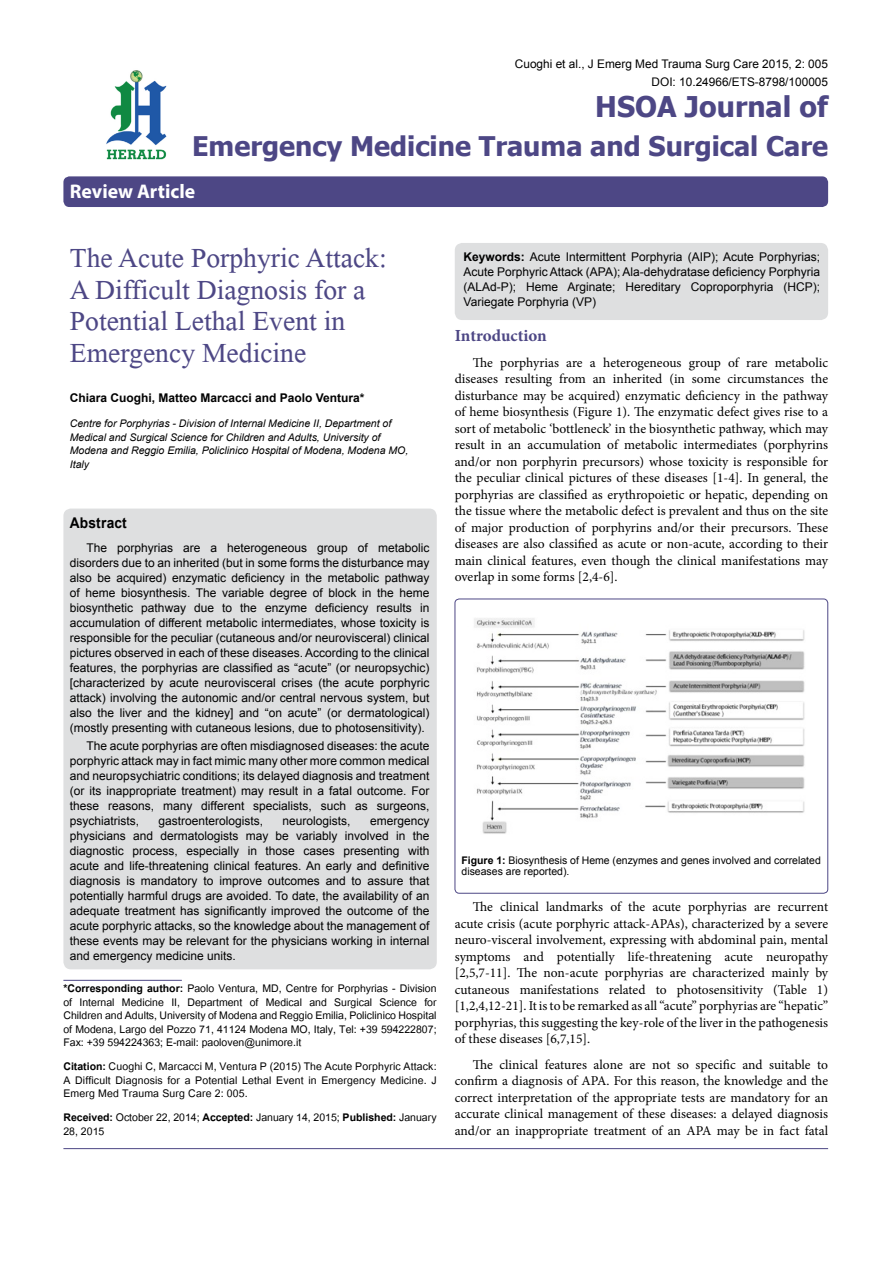
<style>
.page{position:relative;width:893px;height:1263px;background:#fff}
.page>*{position:absolute;margin:0;border:0;box-sizing:border-box;transform-origin:0 0}
.t1{font:41.25px/31.5px "Microsoft Himalaya";color:#4d4785}
.t2{font:700 28.5px "Tahoma";color:#4d4785}
.t3{font:700 27px "Tahoma";color:#4d4785}
.t4{font:700 19.8px "Myriad Hebrew";color:#fff}
.t5{font:700 16.95px "Minion Pro";letter-spacing:-.005em;color:#4d4785}
.t6{font:700 14.85px "Arial";letter-spacing:.015em;color:#000;scale:.93 1}
.t7{font:14.7px/13.5px "Utsaah";color:#000;text-align:justify}
.t8{font:13.5px/16.5px "Minion Pro";letter-spacing:-.005em;color:#000;text-align:justify}
.t9{font:12px/15px "Arial";color:#000;text-align:justify}
.t10{font:700 12px "Arial";color:#000}
.t11{font:11.85px/18px "Arial";color:#000;text-align:right}
.t12{font:italic 10.5px/13.5px "Arial";color:#000}
.t13{font:10.5px/10.5px "Arial";color:#000}
.s1{font-weight:700}
</style>
<div class="page">
<div style="left:63px;top:176px;width:765px;height:31px;background:#4d4785;border-radius:6px"></div>
<div style="left:63px;top:509px;width:374px;height:460px;background:#dedfe0;border-radius:8px"></div>
<div style="left:455px;top:243px;width:373px;height:77px;background:#dedfe0;border-radius:8px"></div>
<hr style="left:63px;top:980px;width:119px;height:1px;background:#4d4785">
<img style="left:106px;top:70px;width:61px;height:90px">
<hr style="left:63px;top:1148px;width:765px;height:1px;background:#4d4785">
<div style="left:455px;top:599px;width:373px;height:294px;border:1px solid #4d4785;border-radius:4px"></div>
<img style="left:474px;top:618px;width:331px;height:216px">
<p class="t11" style="left:515px;top:55px;width:315px">Cuoghi et al., J Emerg Med Trauma Surg Care 2015, 2: 005<br>DOI: 10.24966/ETS-8798/100005</p>
<h2 class="t2" style="left:595px;top:87px;width:234px">HSOA Journal of</h2>
<h3 class="t3" style="left:192px;top:128px;width:638px">Emergency Medicine Trauma and Surgical Care</h3>
<h3 class="t4" style="left:70px;top:180px;width:127px">Review Article</h3>
<h1 class="t1" style="left:70px;top:237px;width:318px">The Acute Porphyric Attack:<br>A Difficult Diagnosis for a<br>Potential Lethal Event in<br>Emergency Medicine</h1>
<p class="t9" style="left:464px;top:249px;width:358px"><span class="s1">Keywords:</span> Acute Intermittent Porphyria (AIP); Acute Porphyrias; Acute Porphyric Attack (APA); Ala-dehydratase deficiency Porphyria (ALAd-P); Heme Arginate; Hereditary Coproporphyria (HCP); Variegate Porphyria (VP)</p>
<h3 class="t5" style="left:455px;top:324px;width:94px">Introduction</h3>
<p class="t8" style="left:455px;top:354px;width:375px;text-indent:18px">The porphyrias are a heterogeneous group of rare metabolic diseases resulting from an inherited (in some circumstances the disturbance may be acquired) enzymatic deficiency in the pathway of heme biosynthesis (Figure 1). The enzymatic defect gives rise to a sort of metabolic ‘bottleneck’ in the biosynthetic pathway, which may result in an accumulation of metabolic intermediates (porphyrins and/or non porphyrin precursors) whose toxicity is responsible for the peculiar clinical pictures of these diseases [1-4]. In general, the porphyrias are classified as erythropoietic or hepatic, depending on the tissue where the metabolic defect is prevalent and thus on the site of major production of porphyrins and/or their precursors. These diseases are also classified as acute or non-acute, according to their main clinical features, even though the clinical manifestations may overlap in some forms [2,4-6].</p>
<p class="t10" style="left:70px;top:389px;width:296px">Chiara Cuoghi, Matteo Marcacci and Paolo Ventura*</p>
<p class="t12" style="left:70px;top:417px;width:340px">Centre for Porphyrias - Division of Internal Medicine II, Department of Medical and Surgical Science for Children and Adults, University of Modena and Reggio Emilia, Policlinico Hospital of Modena, Modena MO, Italy</p>
<p class="t6" style="left:70px;top:512px;width:63px">Abstract</p>
<p class="t9" style="left:70px;top:540px;width:361px;text-indent:16px">The porphyrias are a heterogeneous group of metabolic disorders due to an inherited (but in some forms the disturbance may also be acquired) enzymatic deficiency in the metabolic pathway of heme biosynthesis. The variable degree of block in the heme biosynthetic pathway due to the enzyme deficiency results in accumulation of different metabolic intermediates, whose toxicity is responsible for the peculiar (cutaneous and/or neurovisceral) clinical pictures observed in each of these diseases. According to the clinical features, the porphyrias are classified as “acute” (or neuropsychic) [characterized by acute neurovisceral crises (the acute porphyric attack) involving the autonomic and/or central nervous system, but also the liver and the kidney] and “on acute” (or dermatological) (mostly presenting with cutaneous lesions, due to photosensitivity).</p>
<p class="t9" style="left:70px;top:738px;width:361px;text-indent:16px">The acute porphyrias are often misdiagnosed diseases: the acute porphyric attack may in fact mimic many other more common medical and neuropsychiatric conditions; its delayed diagnosis and treatment (or its inappropriate treatment) may result in a fatal outcome. For these reasons, many different specialists, such as surgeons, psychiatrists,</p>
<p class="t9" style="left:159px;top:813px;width:106px">gastroenterologists,</p>
<p class="t9" style="left:283px;top:813px;width:70px">neurologists,</p>
<p class="t9" style="left:70px;top:813px;width:361px;text-indent:300px">emergency physicians and dermatologists may be variably involved in the diagnostic process, especially in those cases presenting with acute and life-threatening clinical features. An early and definitive diagnosis is mandatory to improve outcomes and to assure that potentially harmful drugs are avoided. To date, the availability of an adequate treatment has significantly improved the outcome of the acute porphyric attacks, so the knowledge about the management of these events may be relevant for the physicians working in internal and emergency medicine units.</p>
<p class="t13" style="left:461px;top:855px;width:361px"><span class="s1">Figure 1:</span> Biosynthesis of Heme (enzymes and genes involved and correlated diseases are reported).</p>
<p class="t8" style="left:455px;top:899px;width:375px;text-indent:18px">The clinical landmarks of the acute porphyrias are recurrent acute crisis (acute porphyric attack-APAs), characterized by a severe neuro-visceral involvement, expressing with abdominal pain, mental symptoms and potentially life-threatening acute neuropathy [2,5,7-11]. The non-acute porphyrias are characterized mainly by cutaneous manifestations related to photosensitivity (Table 1) [1,2,4,12-21]. It is to be remarked as all “acute” porphyrias are “hepatic” porphyrias, this suggesting the key-role of the liver in the pathogenesis of these diseases [6,7,15].</p>
<p class="t8" style="left:455px;top:1056px;width:375px;text-indent:18px">The clinical features alone are not so specific and suitable to confirm a diagnosis of APA. For this reason, the knowledge and the correct interpretation of the appropriate tests are mandatory for an accurate clinical management of these diseases: a delayed diagnosis and/or an inappropriate treatment of an APA may be in fact fatal</p>
<p class="t7" style="left:63px;top:983px;width:375px"><span class="s1">*Corresponding author:</span> Paolo Ventura, MD, Centre for Porphyrias - Division of Internal Medicine II, Department of Medical and Surgical Science for Children and Adults, University of Modena and Reggio Emilia, Policlinico Hospital of Modena, Largo del Pozzo 71, 41124 Modena MO, Italy, Tel: +39 594222807; Fax: +39 594224363; E-mail: paoloven@unimore.it</p>
<p class="t7" style="left:63px;top:1061px;width:375px"><span class="s1">Citation:</span> Cuoghi C, Marcacci M, Ventura P (2015) The Acute Porphyric Attack:<br>A Difficult Diagnosis for a Potential Lethal Event in Emergency Medicine. J Emerg Med Trauma Surg Care 2: 005.</p>
<p class="t7" style="left:63px;top:1112px;width:375px"><span class="s1">Received:</span> October 22, 2014; <span class="s1">Accepted:</span> January 14, 2015; <span class="s1">Published:</span> January<br>28, 2015</p>
</div>
